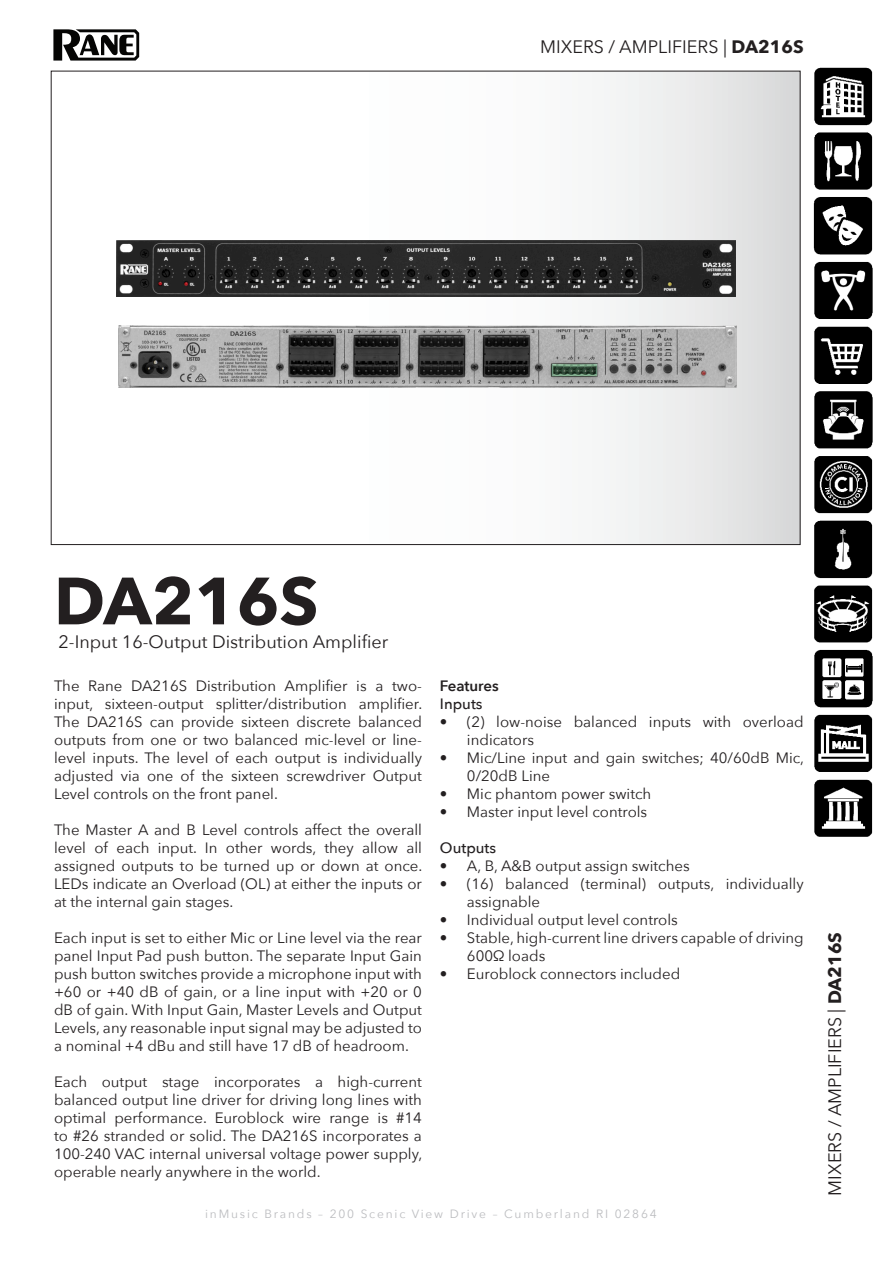
<style>
.page{position:relative;width:893px;height:1263px;background:#fff}
.page>*{position:absolute;margin:0;border:0;box-sizing:border-box;transform-origin:0 0}
.t1{font:700 66px "Avenir Next";color:#231f20}
.t2{font:18px "Avenir Next";color:#231f20}
.t3{font:15px/18px "Avenir Next";color:#231f20;text-align:justify}
.t4{font:500 15px "Avenir Next";color:#231f20}
.t5{font:600 15px "Avenir Next";letter-spacing:-.005em;color:#231f20}
.t6{font:12px "Avenir Next";letter-spacing:.15em;color:#bcbdc0}
.s1{font-weight:700}
</style>
<div class="page">
<img style="left:813px;top:67px;width:60px;height:770px">
<svg style="left:53px;top:29px;width:86px;height:32px"></svg>
<svg style="left:118px;top:73px;width:680px;height:470px"></svg>
<img style="left:116px;top:240px;width:619px;height:57px">
<img style="left:118px;top:325px;width:618px;height:62px">
<p class="t2" style="left:540px;top:31px;width:265px">MIXERS / AMPLIFIERS | <span class="s1">DA216S</span></p>
<p class="t1" style="left:54px;top:544px;width:266px">DA216S</p>
<p class="t2" style="left:58px;top:627px;width:331px">2-Input 16-Output Distribution Amplifier</p>
<p class="t3" style="left:54px;top:676px;width:370px">The Rane DA216S Distribution Amplifier is a two&shy;input, sixteen-output splitter/distribution amplifier.<br>The DA216S can provide sixteen discrete balanced outputs from one or two balanced mic-level or line&shy;level inputs. The level of each output is individually adjusted via one of the sixteen screwdriver Output Level controls on the front panel.</p>
<p class="t3" style="left:54px;top:820px;width:370px">The Master A and B Level controls affect the overall level of each input. In other words, they allow all assigned outputs to be turned up or down at once.<br>LEDs indicate an Overload (OL) at either the inputs or at the internal gain stages.</p>
<p class="t3" style="left:54px;top:928px;width:369px">Each input is set to either Mic or Line level via the rear panel Input Pad push button. The separate Input Gain push button switches provide a microphone input with +60 or +40 dB of gain, or a line input with +20 or 0 dB of gain. With Input Gain, Master Levels and Output Levels, any reasonable input signal may be adjusted to a nominal +4 dBu and still have 17 dB of headroom.</p>
<p class="t3" style="left:54px;top:1072px;width:370px">Each output stage incorporates a high-current balanced output line driver for driving long lines with optimal performance. Euroblock wire range is #14 to #26 stranded or solid. The DA216S incorporates a 100-240 VAC internal universal voltage power supply, operable nearly anywhere in the world.</p>
<p class="t5" style="left:440px;top:673px;width:60px">Features</p>
<p class="t4" style="left:440px;top:691px;width:44px">Inputs</p>
<p class="t3" style="left:467px;top:712px;width:338px;text-indent:-27px">• (2) low-noise balanced inputs with overload indicators</p>
<p class="t3" style="left:467px;top:748px;width:339px;text-indent:-27px">• Mic/Line input and gain switches; 40/60dB Mic,<br>0/20dB Line</p>
<p class="t3" style="left:440px;top:784px;width:213px">• Mic phantom power switch</p>
<p class="t3" style="left:440px;top:802px;width:209px">• Master input level controls</p>
<p class="t4" style="left:440px;top:835px;width:58px">Outputs</p>
<p class="t3" style="left:440px;top:856px;width:251px">• A, B, A&amp;B output assign switches</p>
<p class="t3" style="left:467px;top:874px;width:338px;text-indent:-27px">• (16) balanced (terminal) outputs, individually assignable</p>
<p class="t3" style="left:440px;top:910px;width:239px">• Individual output level controls</p>
<p class="t3" style="left:467px;top:928px;width:338px;text-indent:-27px">• Stable, high-current line drivers capable of driving<br>600Ω loads</p>
<p class="t3" style="left:440px;top:964px;width:242px">• Euroblock connectors included</p>
<p class="t6" style="left:205px;top:1203px;width:453px">inMusic Brands – 200 Scenic View Drive – Cumberland RI 02864</p>
<p class="t2" style="left:820px;top:1196px;width:265px;rotate:-90deg">MIXERS / AMPLIFIERS | <span class="s1">DA216S</span></p>
</div>
